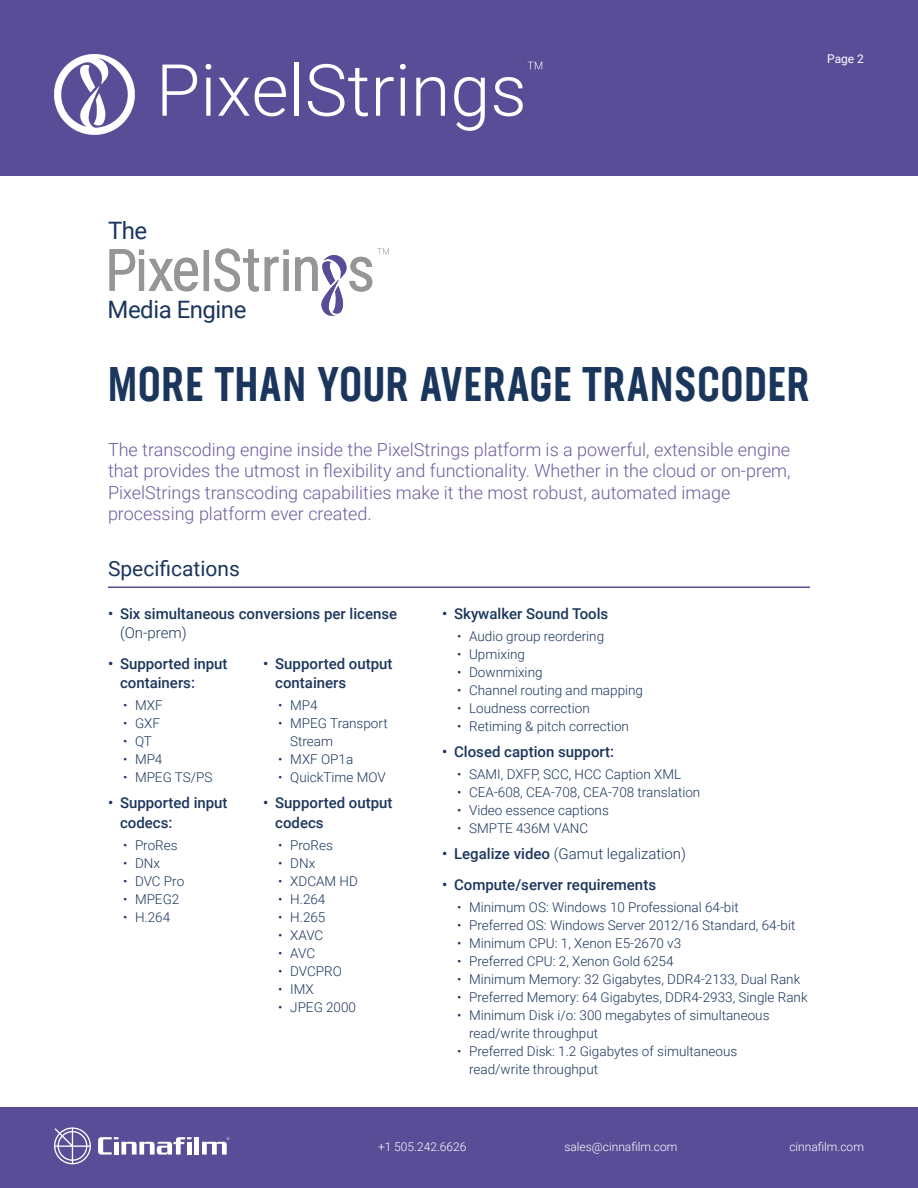
<style>
.page{position:relative;width:918px;height:1188px;background:#fff}
.page>*{position:absolute;margin:0;border:0;box-sizing:border-box;transform-origin:0 0}
.big_tagline{font:500 48px "Neusa Next Pro Compact";letter-spacing:.02em;color:#1b365d}
.t1{font:24px "Roboto";letter-spacing:-.02em;color:#1b365d}
.underlined_headers{font:21px "Roboto";color:#1b365d}
.sub-tagline{font:300 18px/21.6px "Roboto";color:#6e5c9f}
.t2{font:500 15px/19.5px "Roboto";color:#1b365d}
.t3{font:300 15px "Roboto";color:#1b365d}
.t4{font:300 13.5px/18px "Roboto";color:#1b365d}
.t5{font:300 12px "Roboto";color:#fff}
.page_numbers{font:12px "Roboto";color:#fff}
.s1{font-weight:300}
.s2{font-weight:500}
</style>
<div class="page">
<div style="left:0;top:0;width:918px;height:176px;background:#5a4d98"></div>
<hr style="left:108px;top:586px;width:702px;height:2px;background:#5a4d98">
<svg style="left:54px;top:54px;width:81px;height:81px"></svg>
<svg style="left:162px;top:65px;width:35px;height:51px"></svg>
<svg style="left:206px;top:64px;width:5px;height:52px"></svg>
<svg style="left:218px;top:77px;width:68px;height:39px"></svg>
<hr style="left:295px;top:62px;width:4px;height:54px;background:#fff">
<svg style="left:308px;top:64px;width:60px;height:52px"></svg>
<svg style="left:376px;top:77px;width:18px;height:39px"></svg>
<svg style="left:400px;top:64px;width:6px;height:52px"></svg>
<svg style="left:416px;top:77px;width:29px;height:39px"></svg>
<svg style="left:454px;top:77px;width:31px;height:54px"></svg>
<svg style="left:494px;top:77px;width:29px;height:39px"></svg>
<svg style="left:528px;top:62px;width:14px;height:7px"></svg>
<div style="left:204px;top:250px;width:5px;height:41px;background:#969696"></div>
<svg style="left:214px;top:249px;width:45px;height:43px"></svg>
<svg style="left:265px;top:250px;width:24px;height:41px"></svg>
<svg style="left:110px;top:249px;width:88px;height:42px"></svg>
<svg style="left:295px;top:248px;width:94px;height:68px"></svg>
<div style="left:0;top:1107px;width:918px;height:81px;background:#5a4d98"></div>
<hr style="left:195px;top:1137px;width:4px;height:18px;background:#fff">
<svg style="left:98px;top:1137px;width:94px;height:18px"></svg>
<svg style="left:54px;top:1127px;width:37px;height:37px"></svg>
<svg style="left:202px;top:1137px;width:28px;height:18px"></svg>
<p class="page_numbers" style="left:827px;top:50px;width:38px">Page 2</p>
<p class="t1" style="left:108px;top:213px;width:41px">The</p>
<p class="t1" style="left:108px;top:293px;width:140px">Media Engine</p>
<p class="big_tagline" style="left:108px;top:354px;width:703px">MORE THAN YOUR AVERAGE TRANSCODER</p>
<p class="sub-tagline" style="left:108px;top:438px;width:684px">The transcoding engine inside the PixelStrings platform is a powerful, extensible engine that provides the utmost in flexibility and functionality. Whether in the cloud or on-prem, PixelStrings transcoding capabilities make it the most robust, automated image processing platform ever created.</p>
<p class="underlined_headers" style="left:108px;top:554px;width:133px">Specifications</p>
<p class="t2" style="left:120px;top:603px;width:279px;text-indent:-12px">• Six simultaneous conversions per license <span class="s1">(On-prem)</span></p>
<p class="t2" style="left:120px;top:653px;width:109px;text-indent:-12px">• Supported input containers:</p>
<p class="t4" style="left:123px;top:696px;width:41px">• MXF</p>
<p class="t4" style="left:123px;top:714px;width:39px">• GXF</p>
<p class="t4" style="left:123px;top:732px;width:30px">• QT</p>
<p class="t4" style="left:123px;top:750px;width:41px">• MP4</p>
<p class="t4" style="left:123px;top:768px;width:91px">• MPEG TS/PS</p>
<p class="t2" style="left:120px;top:793px;width:109px;text-indent:-12px">• Supported input codecs:</p>
<p class="t4" style="left:123px;top:836px;width:56px">• ProRes</p>
<p class="t4" style="left:123px;top:854px;width:38px">• DNx</p>
<p class="t4" style="left:123px;top:872px;width:63px">• DVC Pro</p>
<p class="t4" style="left:123px;top:890px;width:58px">• MPEG2</p>
<p class="t4" style="left:123px;top:908px;width:49px">• H.264</p>
<p class="t2" style="left:275px;top:653px;width:119px;text-indent:-12px">• Supported output containers</p>
<p class="t4" style="left:278px;top:696px;width:41px">• MP4</p>
<p class="t4" style="left:290px;top:714px;width:99px;text-indent:-12px">• MPEG Transport<br>Stream</p>
<p class="t4" style="left:278px;top:750px;width:77px">• MXF OP1a</p>
<p class="t4" style="left:278px;top:768px;width:109px">• QuickTime MOV</p>
<p class="t2" style="left:275px;top:793px;width:119px;text-indent:-12px">• Supported output codecs</p>
<p class="t4" style="left:278px;top:836px;width:56px">• ProRes</p>
<p class="t4" style="left:278px;top:854px;width:38px">• DNx</p>
<p class="t4" style="left:278px;top:872px;width:81px">• XDCAM HD</p>
<p class="t4" style="left:278px;top:890px;width:49px">• H.264</p>
<p class="t4" style="left:278px;top:908px;width:49px">• H.265</p>
<p class="t4" style="left:278px;top:926px;width:47px">• XAVC</p>
<p class="t4" style="left:278px;top:944px;width:38px">• AVC</p>
<p class="t4" style="left:278px;top:962px;width:65px">• DVCPRO</p>
<p class="t4" style="left:278px;top:980px;width:37px">• IMX</p>
<p class="t4" style="left:278px;top:998px;width:79px">• JPEG 2000</p>
<p class="t2" style="left:442px;top:603px;width:168px">• Skywalker Sound Tools</p>
<p class="t4" style="left:457px;top:627px;width:149px">• Audio group reordering</p>
<p class="t4" style="left:457px;top:645px;width:69px">• Upmixing</p>
<p class="t4" style="left:457px;top:663px;width:87px">• Downmixing</p>
<p class="t4" style="left:457px;top:681px;width:187px">• Channel routing and mapping</p>
<p class="t4" style="left:457px;top:699px;width:134px">• Loudness correction</p>
<p class="t4" style="left:457px;top:717px;width:173px">• Retiming &amp; pitch correction</p>
<p class="t2" style="left:442px;top:741px;width:174px">• Closed caption support:</p>
<p class="t4" style="left:457px;top:765px;width:226px">• SAMI, DXFP, SCC, HCC Caption XML</p>
<p class="t4" style="left:457px;top:783px;width:245px">• CEA-608, CEA-708, CEA-708 translation</p>
<p class="t4" style="left:457px;top:801px;width:153px">• Video essence captions</p>
<p class="t4" style="left:457px;top:819px;width:133px">• SMPTE 436M VANC</p>
<p class="t3" style="left:442px;top:844px;width:245px"><span class="s2">• Legalize video</span> (Gamut legalization)</p>
<p class="t2" style="left:442px;top:874px;width:215px">• Compute/server requirements</p>
<p class="t4" style="left:457px;top:898px;width:283px">• Minimum OS: Windows 10 Professional 64-bit</p>
<p class="t4" style="left:457px;top:916px;width:340px">• Preferred OS: Windows Server 2012/16 Standard, 64-bit</p>
<p class="t4" style="left:457px;top:934px;width:226px">• Minimum CPU: 1, Xenon E5-2670 v3</p>
<p class="t4" style="left:457px;top:952px;width:218px">• Preferred CPU: 2, Xenon Gold 6254</p>
<p class="t4" style="left:457px;top:970px;width:345px">• Minimum Memory: 32 Gigabytes, DDR4-2133, Dual Rank</p>
<p class="t4" style="left:457px;top:988px;width:352px">• Preferred Memory: 64 Gigabytes, DDR4-2933, Single Rank</p>
<p class="t4" style="left:469px;top:1006px;width:302px;text-indent:-12px">• Minimum Disk i/o: 300 megabytes of simultaneous read/write throughput</p>
<p class="t4" style="left:469px;top:1042px;width:270px;text-indent:-12px">• Preferred Disk: 1.2 Gigabytes of simultaneous read/write throughput</p>
<p class="t5" style="left:378px;top:1138px;width:90px">+1 505.242.6626</p>
<p class="t5" style="left:564px;top:1138px;width:115px">sales@cinnafilm.com</p>
<p class="t5" style="left:789px;top:1138px;width:76px">cinnafilm.com</p>
</div>
